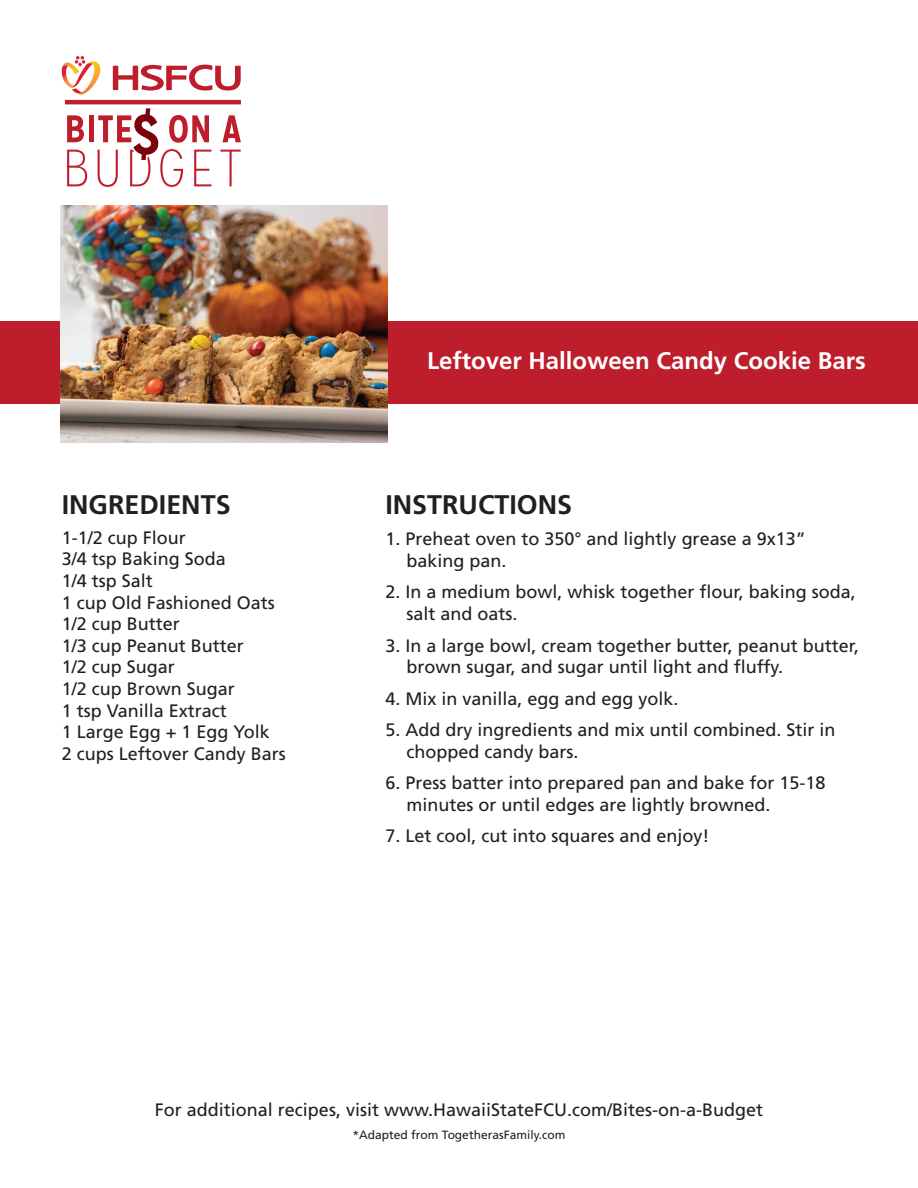
<style>
.page{position:relative;width:918px;height:1188px;background:#fff}
.page>*{position:absolute;margin:0;border:0;box-sizing:border-box;transform-origin:0 0}
.t1{font:700 26.85px "Frutiger";color:#231f20}
.t2{font:700 24px "Frutiger";color:#fff}
.t3{font:18px/21.6px "Frutiger";color:#231f20}
.t4{font:12px "Frutiger";color:#231f20}
</style>
<div class="page">
<div style="left:1px;top:321px;width:917px;height:83px;background:#be1d2c"></div>
<svg style="left:67px;top:115px;width:17px;height:27px"></svg>
<div style="left:89px;top:115px;width:5px;height:27px;background:#be1d2c"></div>
<svg style="left:222px;top:115px;width:19px;height:27px"></svg>
<svg style="left:67px;top:150px;width:20px;height:36px"></svg>
<svg style="left:220px;top:150px;width:21px;height:36px"></svg>
<svg style="left:98px;top:108px;width:113px;height:79px"></svg>
<svg style="left:113px;top:65px;width:128px;height:26px"></svg>
<svg style="left:62px;top:56px;width:39px;height:39px"></svg>
<hr style="left:65px;top:100px;width:176px;height:4px;background:#be1d2c">
<img style="left:61px;top:205px;width:326px;height:238px">
<h1 class="t1" style="left:62px;top:489px;width:170px">INGREDIENTS</h1>
<p class="t3" style="left:62px;top:527px;width:226px">1-1/2 cup Flour<br>3/4 tsp Baking Soda<br>1/4 tsp Salt<br>1 cup Old Fashioned Oats<br>1/2 cup Butter<br>1/3 cup Peanut Butter<br>1/2 cup Sugar<br>1/2 cup Brown Sugar<br>1 tsp Vanilla Extract<br>1 Large Egg + 1 Egg Yolk<br>2 cups Leftover Candy Bars</p>
<h2 class="t2" style="left:427px;top:347px;width:440px">Leftover Halloween Candy Cookie Bars</h2>
<h1 class="t1" style="left:385px;top:489px;width:188px">INSTRUCTIONS</h1>
<p class="t3" style="left:406px;top:528px;width:401px;text-indent:-21px">1. Preheat oven to 350° and lightly grease a 9x13” baking pan.</p>
<p class="t3" style="left:406px;top:581px;width:451px;text-indent:-21px">2. In a medium bowl, whisk together flour, baking soda, salt and oats.</p>
<p class="t3" style="left:406px;top:634px;width:454px;text-indent:-21px">3. In a large bowl, cream together butter, peanut butter, brown sugar, and sugar until light and fluffy.</p>
<p class="t3" style="left:385px;top:687px;width:295px">4. Mix in vanilla, egg and egg yolk.</p>
<p class="t3" style="left:406px;top:719px;width:431px;text-indent:-21px">5. Add dry ingredients and mix until combined. Stir in chopped candy bars.</p>
<p class="t3" style="left:406px;top:772px;width:421px;text-indent:-21px">6. Press batter into prepared pan and bake for 15-18 minutes or until edges are lightly browned.</p>
<p class="t3" style="left:385px;top:825px;width:326px">7. Let cool, cut into squares and enjoy!</p>
<p class="t3" style="left:155px;top:1099px;width:610px">For additional recipes, visit www.HawaiiStateFCU.com/Bites-on-a-Budget</p>
<p class="t4" style="left:353px;top:1128px;width:214px">*Adapted from TogetherasFamily.com</p>
</div>
